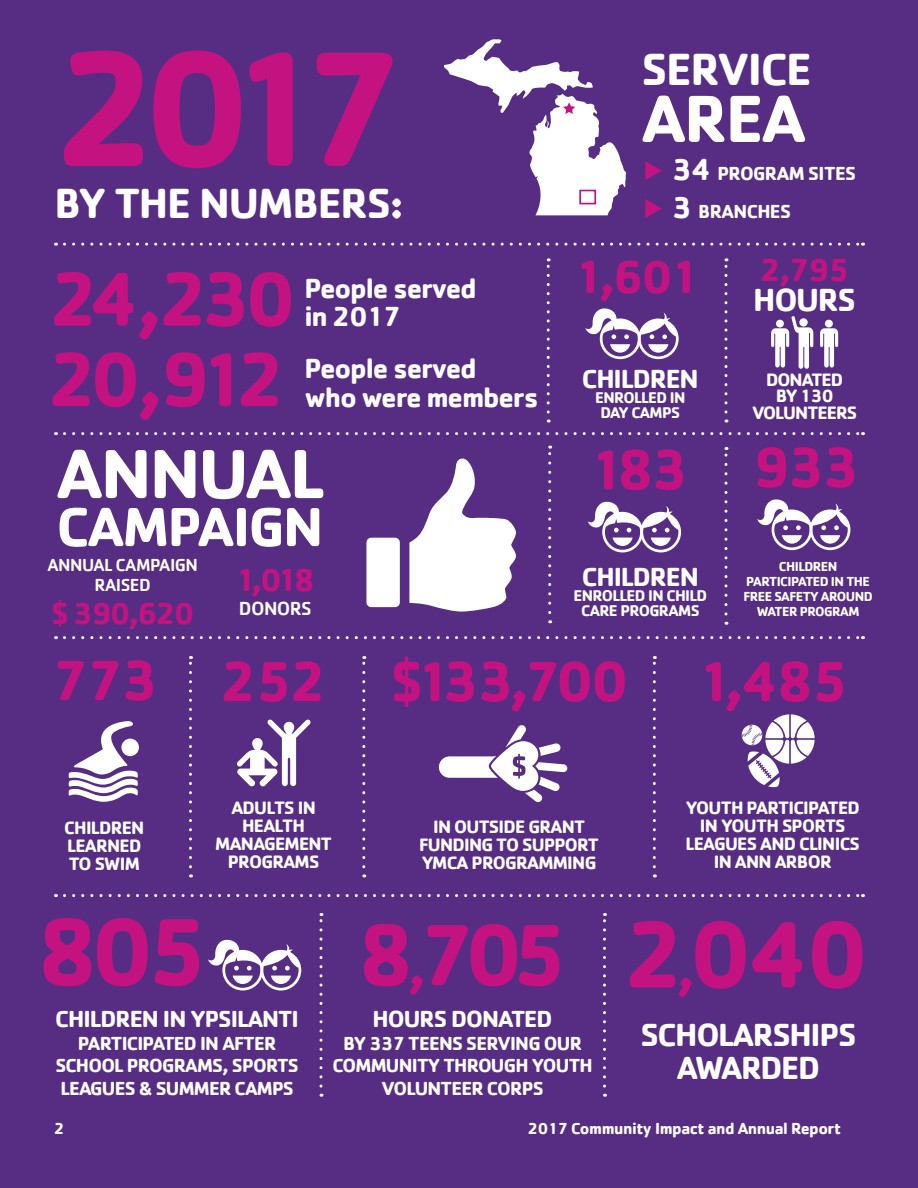
<style>
.page{position:relative;width:918px;height:1188px;background:#572d84}
.page>*{position:absolute;margin:0;border:0;box-sizing:border-box;transform-origin:0 0}
.t1{font:700 169.5px "Cachet";color:#c41381}
.t2{font:700 98.4px "Cachet";color:#c41381}
.t3{font:700 97.5px "Cachet";color:#c41381}
.t4{font:700 90px "Cachet";color:#c41381}
.t5{font:700 79.05px "Cachet";letter-spacing:-.115em;color:#c41381}
.t6{font:700 72px "Cachet";letter-spacing:-.03em;color:#fff}
.t7{font:700 69px "Cachet";color:#fff}
.t8{font:700 58.5px "Cachet";letter-spacing:-.04em;color:#c41381}
.t9{font:700 57px "Cachet";letter-spacing:-.03em;color:#fff}
.t10{font:700 48px "Cachet";color:#c41381}
.t11{font:700 46.5px "Cachet";letter-spacing:-.03em;color:#fff}
.t12{font:700 43.5px "Cachet";letter-spacing:-.03em;color:#fff}
.t13{font:700 33px/33px "Cachet";letter-spacing:-.04em;color:#fff;text-align:center}
.t14{font:700 33px "Cachet";letter-spacing:-.08em;color:#c41381}
.t15{font:700 31.5px "Cachet";letter-spacing:-.05em;color:#c41381}
.t16{font:700 28.5px/28.5px "Cachet";letter-spacing:-.04em;color:#fff}
.t17{font:700 27px "Cachet";letter-spacing:-.04em;color:#fff}
.t18{font:700 24px "Cachet";letter-spacing:-.04em;color:#fff}
.t19{font:700 19.5px/22.5px "Cachet";letter-spacing:-.04em;color:#fff;text-align:center}
.t20{font:500 19.5px "Cachet";letter-spacing:-.03em;color:#fff}
.t21{font:700 18.6px/18px "Cachet";letter-spacing:-.04em;color:#fff;text-align:center}
.t22{font:500 18px/19.5px "Cachet";letter-spacing:-.03em;color:#fff;text-align:center}
.t23{font:700 16.5px "Cachet";letter-spacing:-.03em;color:#fff}
.t24{font:700 16.05px/15px "Cachet";letter-spacing:-.04em;color:#fff;text-align:center}
.t25{font:700 13.5px/15px "Cachet";letter-spacing:-.04em;color:#fff;text-align:center}
.s1{font-size:31.5px}
.s2{font-size:54px}
</style>
<div class="page">
<svg style="left:64px;top:243px;width:799px;height:3px"></svg>
<svg style="left:64px;top:432px;width:799px;height:3px"></svg>
<svg style="left:64px;top:636px;width:799px;height:3px"></svg>
<svg style="left:64px;top:894px;width:799px;height:3px"></svg>
<svg style="left:725px;top:258px;width:3px;height:154px"></svg>
<svg style="left:320px;top:913px;width:2px;height:173px"></svg>
<svg style="left:603px;top:913px;width:3px;height:173px"></svg>
<svg style="left:725px;top:447px;width:3px;height:167px"></svg>
<svg style="left:547px;top:258px;width:3px;height:154px"></svg>
<svg style="left:548px;top:446px;width:3px;height:167px"></svg>
<svg style="left:444px;top:39px;width:182px;height:176px"></svg>
<svg style="left:771px;top:316px;width:42px;height:53px"></svg>
<div style="left:825px;top:320px;width:8px;height:7px;background:#fff;border-radius:50%"></div>
<svg style="left:820px;top:328px;width:18px;height:40px"></svg>
<svg style="left:585px;top:308px;width:94px;height:51px"></svg>
<svg style="left:588px;top:501px;width:93px;height:51px"></svg>
<svg style="left:757px;top:499px;width:93px;height:51px"></svg>
<svg style="left:189px;top:656px;width:3px;height:211px"></svg>
<svg style="left:362px;top:656px;width:3px;height:211px"></svg>
<svg style="left:653px;top:656px;width:3px;height:211px"></svg>
<svg style="left:208px;top:939px;width:93px;height:52px"></svg>
<svg style="left:409px;top:459px;width:107px;height:153px"></svg>
<div style="left:366px;top:538px;width:34px;height:69px;background:#fff;border-radius:5px"></div>
<svg style="left:69px;top:721px;width:69px;height:81px"></svg>
<svg style="left:742px;top:714px;width:73px;height:73px"></svg>
<svg style="left:439px;top:725px;width:128px;height:77px"></svg>
<svg style="left:237px;top:720px;width:73px;height:66px"></svg>
<h1 class="t1" style="left:54px;top:-1px;width:355px">2017</h1>
<h3 class="t12" style="left:54px;top:175px;width:351px">BY THE NUMBERS:</h3>
<h3 class="t5" style="left:50px;top:248px;width:248px">24,230</h3>
<h3 class="t16" style="left:304px;top:273px;width:174px">People served in 2017</h3>
<h3 class="t5" style="left:48px;top:328px;width:240px">20,912</h3>
<h3 class="t16" style="left:304px;top:353px;width:236px">People served<br>who were members</h3>
<h3 class="t6" style="left:56px;top:427px;width:269px">ANNUAL</h3>
<h3 class="t9" style="left:56px;top:490px;width:268px">CAMPAIGN</h3>
<p class="t22" style="left:47px;top:555px;width:152px">ANNUAL CAMPAIGN<br>RAISED</p>
<h3 class="t15" style="left:51px;top:593px;width:145px">$ 390,620</h3>
<h3 class="t14" style="left:236px;top:558px;width:81px">1,018</h3>
<p class="t20" style="left:239px;top:596px;width:74px">DONORS</p>
<h3 class="t11" style="left:642px;top:39px;width:172px">SERVICE</h3>
<h3 class="t7" style="left:642px;top:74px;width:166px">AREA</h3>
<p class="t19" style="left:672px;top:154px;width:185px;line-height:37.8px;text-align:left"><span class="s1">34</span> PROGRAM SITES<br><span class="s1">3</span> BRANCHES</p>
<h3 class="t10" style="left:575px;top:246px;width:127px">1,601</h3>
<h3 class="t17" style="left:582px;top:362px;width:118px">CHILDREN</h3>
<p class="t24" style="left:595px;top:390px;width:92px">ENROLLED IN<br>DAY CAMPS</p>
<h3 class="t8" style="left:589px;top:432px;width:101px">183</h3>
<h3 class="t17" style="left:582px;top:560px;width:118px">CHILDREN</h3>
<p class="t24" style="left:574px;top:588px;width:135px">ENROLLED IN CHILD<br>CARE PROGRAMS</p>
<h3 class="t14" style="left:760px;top:249px;width:91px">2,795</h3>
<h3 class="t13" style="left:753px;top:283px;width:104px">HOURS</h3>
<p class="t21" style="left:752px;top:371px;width:107px;line-height:16.5px">DONATED<br>BY 130<br>VOLUNTEERS</p>
<h3 class="t8" style="left:753px;top:429px;width:108px">933</h3>
<p class="t25" style="left:743px;top:558px;width:131px">CHILDREN<br>PARTICIPATED IN THE<br>FREE SAFETY AROUND<br>WATER PROGRAM</p>
<h3 class="t8" style="left:52px;top:642px;width:108px">773</h3>
<p class="t21" style="left:64px;top:818px;width:82px;text-align:left">CHILDREN<br>LEARNED<br>TO SWIM</p>
<h3 class="t8" style="left:220px;top:644px;width:108px">252</h3>
<p class="t21" style="left:215px;top:798px;width:118px">ADULTS IN<br>HEALTH<br>MANAGEMENT<br>PROGRAMS</p>
<h3 class="t8" style="left:390px;top:644px;width:460px">$133,700 1,485</h3>
<p class="t21" style="left:419px;top:817px;width:181px">IN OUTSIDE GRANT<br>FUNDING TO SUPPORT<br>YMCA PROGRAMMING</p>
<p class="t21" style="left:686px;top:798px;width:176px">YOUTH PARTICIPATED<br>IN YOUTH SPORTS<br>LEAGUES AND CLINICS<br>IN ANN ARBOR</p>
<h2 class="t2" style="left:36px;top:888px;width:174px">805</h2>
<p class="t18" style="left:55px;top:1004px;width:245px">CHILDREN IN YPSILANTI</p>
<p class="t19" style="left:55px;top:1031px;width:245px">PARTICIPATED IN AFTER<br>SCHOOL PROGRAMS, SPORTS<br>LEAGUES &amp; SUMMER CAMPS</p>
<h3 class="t4" style="left:357px;top:897px;width:212px">8<span class="s2">,</span>705</h3>
<p class="t18" style="left:373px;top:1004px;width:182px">HOURS DONATED</p>
<p class="t19" style="left:332px;top:1031px;width:262px">BY 337 TEENS SERVING OUR<br>COMMUNITY THROUGH YOUTH<br>VOLUNTEER CORPS</p>
<h3 class="t3" style="left:624px;top:891px;width:246px">2<span class="s2">,</span>040</h3>
<h3 class="t13" style="left:641px;top:1018px;width:217px">SCHOLARSHIPS<br>AWARDED</h3>
<p class="t23" style="left:54px;top:1117px;width:12px">2</p>
<p class="t23" style="left:528px;top:1117px;width:315px">2017 Community Impact and Annual Report</p>
</div>
